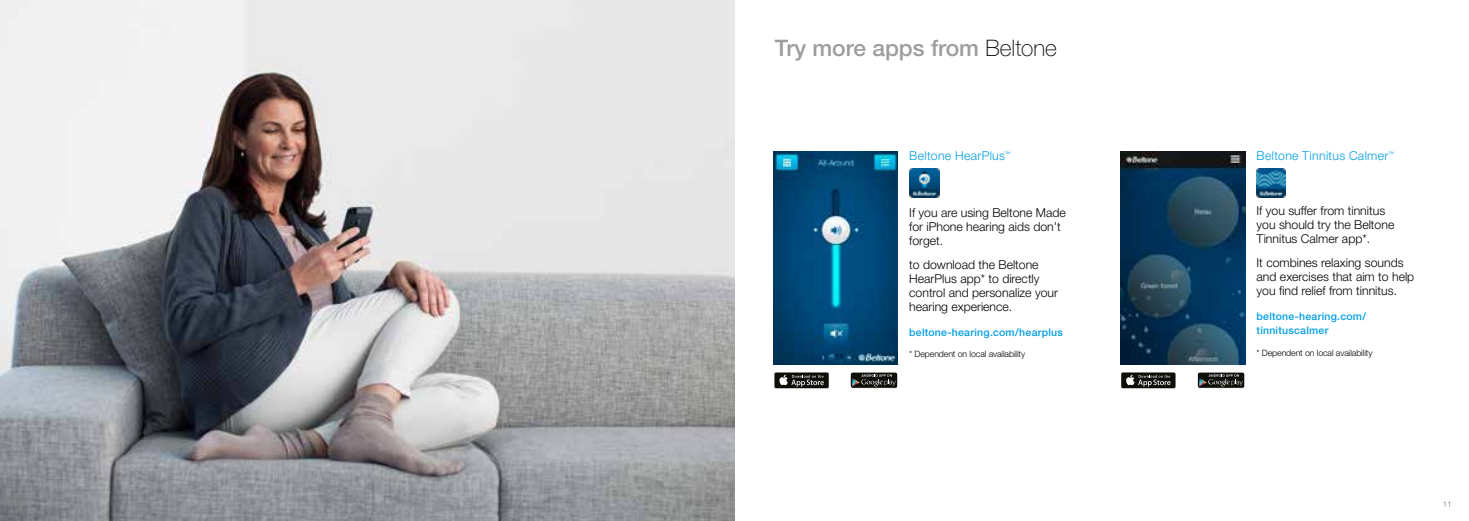
<style>
.page{position:relative;width:1469px;height:521px;background:#fff}
.page>*{position:absolute;margin:0;border:0;box-sizing:border-box;transform-origin:0 0}
.t1{font:500 22.75px "Helvetica Neue LT Pro";color:#9c9d9d}
.t2{font:300 12.25px/14px "Helvetica Neue LT Pro";color:#000}
.t3{font:300 12.25px "Helvetica Neue LT Pro";letter-spacing:.03em;color:#009ee3}
.t4{font:500 10.5px/14px "Helvetica Neue LT Pro";letter-spacing:.025em;color:#009ee3}
.t5{font:300 8.75px "Helvetica Neue LT Pro";letter-spacing:-.01em;color:#000}
.t6{font:300 8.05px "Helvetica Neue LT Pro";color:#7b7b7a}
.s1{font-weight:100;color:#000}
</style>
<div class="page">
<svg style="left:774px;top:372px;width:55px;height:16px"></svg>
<div style="left:774px;top:373px;width:54px;height:15px;background:#0f0e09;border-radius:2px"></div>
<svg style="left:779px;top:375px;width:44px;height:12px"></svg>
<svg style="left:1120px;top:372px;width:55px;height:16px"></svg>
<div style="left:1121px;top:373px;width:54px;height:15px;background:#0f0e09;border-radius:2px"></div>
<svg style="left:1126px;top:375px;width:44px;height:12px"></svg>
<svg style="left:850px;top:372px;width:47px;height:16px"></svg>
<div style="left:850px;top:372px;width:48px;height:16px;border:1px solid #fff;border-radius:3px"></div>
<svg style="left:852px;top:374px;width:43px;height:12px"></svg>
<div style="left:1197px;top:372px;width:47px;height:16px;border:1px solid #fff;border-radius:3px"></div>
<svg style="left:1199px;top:374px;width:43px;height:12px"></svg>
<img style="left:774px;top:151px;width:124px;height:214px">
<img style="left:1120px;top:151px;width:124px;height:214px">
<img style="left:909px;top:168px;width:30px;height:30px">
<img style="left:1256px;top:168px;width:29px;height:29px">
<img style="left:0;top:0;width:734px;height:521px">
<h1 class="t1" style="left:775px;top:34px;width:284px">Try more apps from <span class="s1">Beltone</span></h1>
<p class="t3" style="left:909px;top:148px;width:103px">Beltone HearPlus<sup>™</sup></p>
<p class="t2" style="left:909px;top:205px;width:158px">If you are using Beltone Made for iPhone hearing aids don’t forget.</p>
<p class="t2" style="left:909px;top:257px;width:150px">to download the Beltone<br>HearPlus app* to directly control and personalize your hearing experience.</p>
<p class="t4" style="left:909px;top:325px;width:155px">beltone-hearing.com/hearplus</p>
<p class="t5" style="left:909px;top:349px;width:117px">* Dependent on local availability</p>
<p class="t3" style="left:1256px;top:148px;width:139px">Beltone Tinnitus Calmer<sup>™</sup></p>
<p class="t2" style="left:1256px;top:203px;width:139px">If you suffer from tinnitus you should try the Beltone<br>Tinnitus Calmer app*.</p>
<p class="t2" style="left:1256px;top:255px;width:159px">It combines relaxing sounds and exercises that aim to help you find relief from tinnitus.</p>
<p class="t4" style="left:1256px;top:309px;width:111px">beltone-hearing.com/ tinnituscalmer</p>
<p class="t5" style="left:1256px;top:347px;width:117px">* Dependent on local availability</p>
<p class="t6" style="left:1442px;top:499px;width:10px">11</p>
</div>
